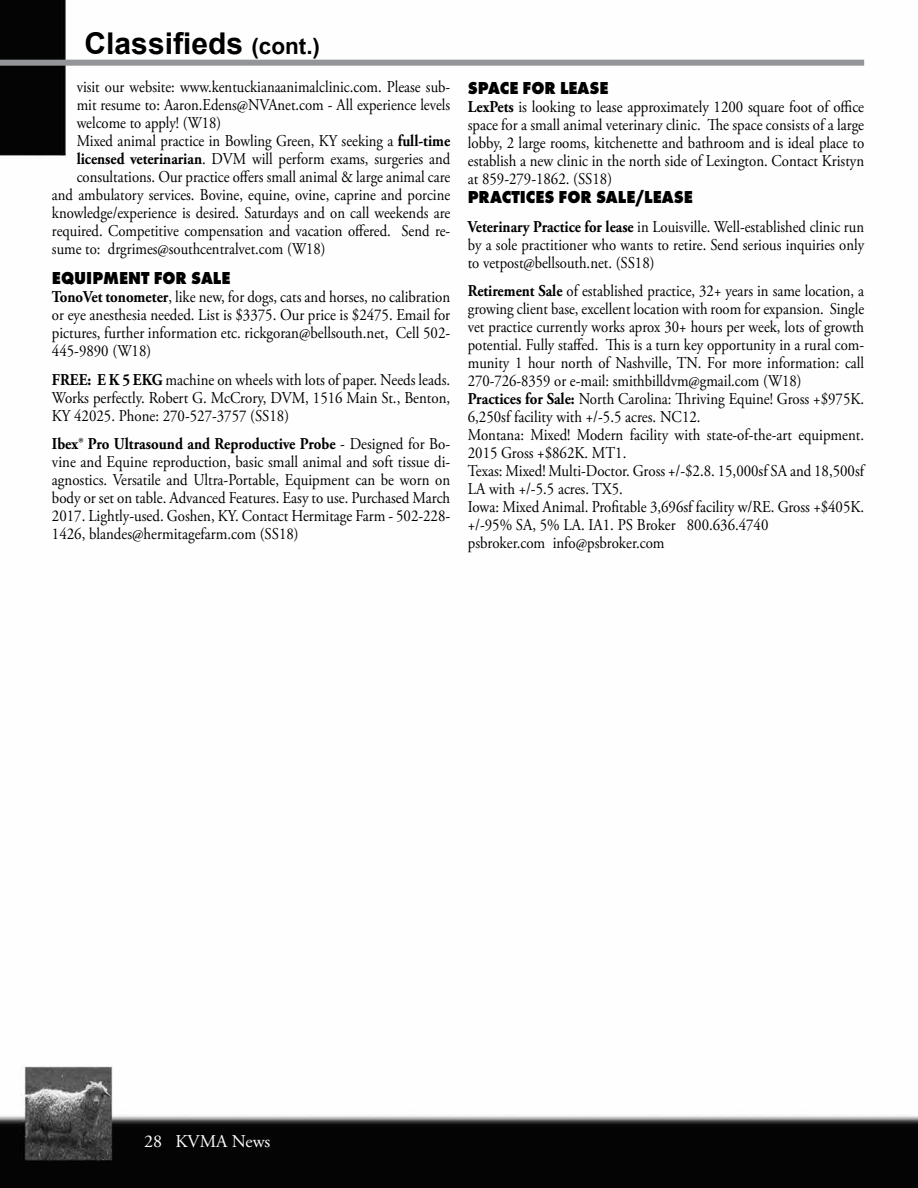
<style>
.page{position:relative;width:918px;height:1188px;background:#fff}
.page>*{position:absolute;margin:0;border:0;box-sizing:border-box;transform-origin:0 0}
.t1{font:700 30px "Arial";color:#000}
.t2{font:800 18px "Futura T";color:#000;scale:.9 1}
.t3{font:18px "Adobe Garamond Pro";color:#fff}
.t4{font:16.5px/18px "Adobe Garamond Pro";color:#000;text-align:justify;scale:.89 1}
.t5{font:16.5px/18px "Adobe Garamond Pro";color:#000;text-align:justify;scale:.9 1}
.s1{font-size:22.5px}
.s2{font-weight:700}
</style>
<div class="page">
<img style="left:0;top:0;width:918px;height:1188px">
<div style="left:0;top:60px;width:864px;height:6px;background:#939598"></div>
<h1 class="t1" style="left:85px;top:24px;width:237px">Classifieds <span class="s1">(cont.)</span></h1>
<p class="t4" style="left:77px;top:79px;width:421px">visit our website: www.kentuckianaanimalclinic.com. Please sub-</p>
<p class="t4" style="left:77px;top:97px;width:421px">mit resume to: Aaron.Edens@NVAnet.com - All experience levels</p>
<p class="t4" style="left:77px;top:115px;width:164px">welcome to apply! (W18)</p>
<p class="t4" style="left:77px;top:133px;width:421px">Mixed animal practice in Bowling Green, KY seeking a <span class="s2">full-time</span></p>
<p class="t4" style="left:77px;top:151px;width:421px"><span class="s2">licensed veterinarian</span>. DVM will perform exams, surgeries and</p>
<p class="t4" style="left:77px;top:169px;width:421px">consultations. Our practice offers small animal &amp; large animal care</p>
<p class="t4" style="left:52px;top:187px;width:449px">and ambulatory services. Bovine, equine, ovine, caprine and porcine</p>
<p class="t4" style="left:52px;top:205px;width:449px">knowledge/experience is desired. Saturdays and on call weekends are</p>
<p class="t4" style="left:52px;top:223px;width:449px">required. Competitive compensation and vacation offered. Send re-</p>
<p class="t4" style="left:52px;top:241px;width:309px">sume to: drgrimes@southcentralvet.com (W18)</p>
<p class="t2" style="left:52px;top:267px;width:200px">EQUIPMENT FOR SALE</p>
<p class="t5" style="left:52px;top:289px;width:444px"><span class="s2">TonoVet tonometer</span>, like new, for dogs, cats and horses, no calibration or eye anesthesia needed. List is $3375. Our price is $2475. Email for pictures, further information etc. rickgoran@bellsouth.net, Cell 502- 445-9890 (W18)</p>
<p class="t5" style="left:52px;top:371px;width:444px"><span class="s2">FREE: E K 5 EKG</span> machine on wheels with lots of paper. Needs leads.<br>Works perfectly. Robert G. McCrory, DVM, 1516 Main St., Benton, KY 42025. Phone: 270-527-3757 (SS18)</p>
<p class="t5" style="left:52px;top:436px;width:444px"><span class="s2">Ibex® Pro Ultrasound and Reproductive Probe</span> - Designed for Bo&shy;vine and Equine reproduction, basic small animal and soft tissue di&shy;agnostics. Versatile and Ultra-Portable, Equipment can be worn on body or set on table. Advanced Features. Easy to use. Purchased March 2017. Lightly-used. Goshen, KY. Contact Hermitage Farm - 502-228- 1426, blandes@hermitagefarm.com (SS18)</p>
<p class="t2" style="left:468px;top:77px;width:158px">SPACE FOR LEASE</p>
<p class="t5" style="left:468px;top:98px;width:442px"><span class="s2">LexPets</span> is looking to lease approximately 1200 square foot of office space for a small animal veterinary clinic. The space consists of a large lobby, 2 large rooms, kitchenette and bathroom and is ideal place to establish a new clinic in the north side of Lexington. Contact Kristyn at 859-279-1862. (SS18)</p>
<p class="t2" style="left:468px;top:186px;width:252px">PRACTICES FOR SALE/LEASE</p>
<p class="t4" style="left:468px;top:218px;width:447px"><span class="s2">Veterinary Practice for lease</span> in Louisville. Well-established clinic run by a sole practitioner who wants to retire. Send serious inquiries only to vetpost@bellsouth.net. (SS18)</p>
<p class="t4" style="left:468px;top:283px;width:447px;text-align:left"><span class="s2">Retirement Sale</span> of established practice, 32+ years in same location, a growing client base, excellent location with room for expansion. Single vet practice currently works aprox 30+ hours per week, lots of growth potential. Fully staffed. This is a turn key opportunity in a rural com&shy;munity 1 hour north of Nashville, TN. For more information: call 270-726-8359 or e-mail: smithbilldvm@gmail.com (W18)<br><span class="s2">Practices for Sale:</span> North Carolina: Thriving Equine! Gross +$975K.<br>6,250sf facility with +/-5.5 acres. NC12.<br>Montana: Mixed! Modern facility with state-of-the-art equipment.<br>2015 Gross +$862K. MT1.<br>Texas: Mixed! Multi-Doctor. Gross +/-$2.8. 15,000sf SA and 18,500sf LA with +/-5.5 acres. TX5.<br>Iowa: Mixed Animal. Profitable 3,696sf facility w/RE. Gross +$405K. +/-95% SA, 5% LA. IA1. PS Broker 800.636.4740<br>psbroker.com info@psbroker.com</p>
<p class="t3" style="left:144px;top:1131px;width:128px">28 KVMA News</p>
</div>
